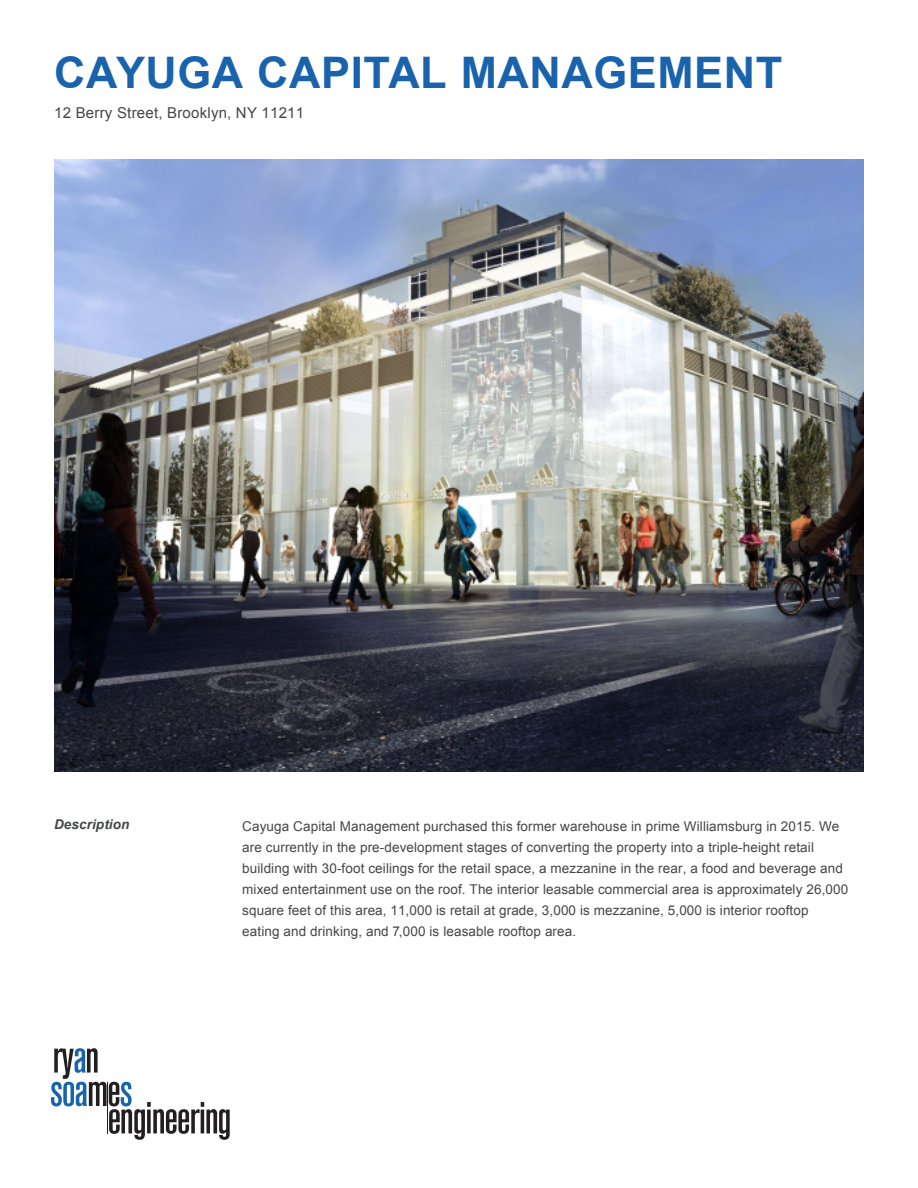
<style>
.page{position:relative;width:918px;height:1188px;background:#fff}
.page>*{position:absolute;margin:0;border:0;box-sizing:border-box;transform-origin:0 0}
.Bio_Body{font:700 43.5px "Arial";letter-spacing:.015em;color:#1963ad}
.Bio_Body-2{font:15px "Arial";letter-spacing:.015em;color:#454647}
.t1{font:13.5px/21px "Arial";letter-spacing:.01em;color:#454647}
.t2{font:italic 700 13.5px "Arial";letter-spacing:.01em;color:#454647}
</style>
<div class="page">
<img style="left:54px;top:160px;width:810px;height:611px">
<svg style="left:51px;top:1048px;width:179px;height:92px"></svg>
<hr style="left:107px;top:1082px;width:1px;height:52px;background:#231f20">
<p class="Bio_Body" style="left:54px;top:44px;width:730px">CAYUGA CAPITAL MANAGEMENT</p>
<p class="Bio_Body-2" style="left:54px;top:105px;width:251px">12 Berry Street, Brooklyn, NY 11211</p>
<p class="t2" style="left:54px;top:817px;width:77px">Description</p>
<p class="t1" style="left:242px;top:816px;width:608px">Cayuga Capital Management purchased this former warehouse in prime Williamsburg in 2015. We are currently in the pre-development stages of converting the property into a triple-height retail building with 30-foot ceilings for the retail space, a mezzanine in the rear, a food and beverage and mixed entertainment use on the roof. The interior leasable commercial area is approximately 26,000 square feet of this area, 11,000 is retail at grade, 3,000 is mezzanine, 5,000 is interior rooftop eating and drinking, and 7,000 is leasable rooftop area.</p>
</div>
